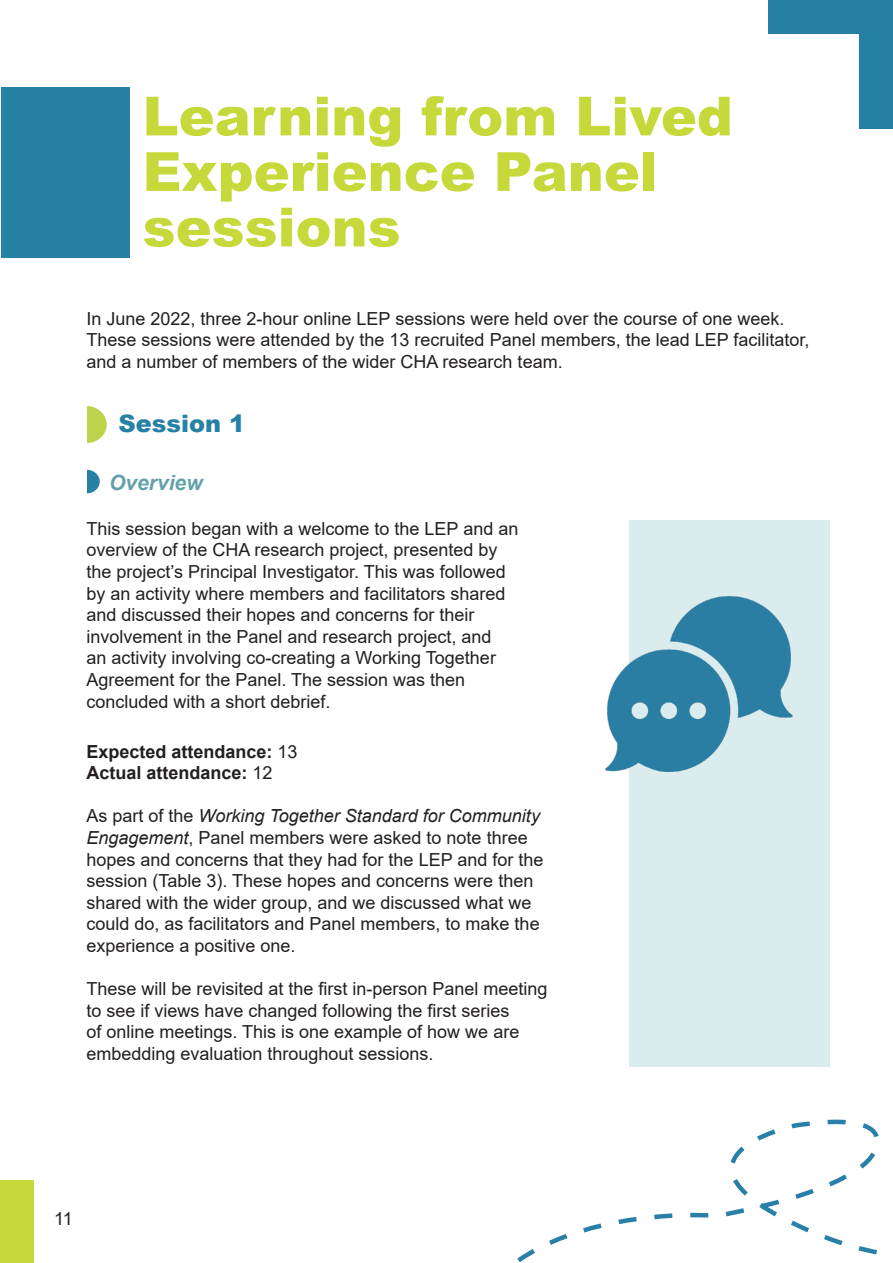
<style>
.page{position:relative;width:893px;height:1263px;background:#fff}
.page>*{position:absolute;margin:0;border:0;box-sizing:border-box;transform-origin:0 0}
.t1{font:900 54px/55.5px "Arial";color:#c5d93b}
.t2{font:900 24px "Arial";color:#2681a4}
.t3{font:italic 700 21px "Arial";color:#62a1a9}
.t4{font:18px/21.6px "Arial";color:#231f20}
.t5{font:700 18px "Arial";color:#231f20}
.s1{font-weight:400}
.s2{font-style:italic}
</style>
<div class="page">
<hr style="left:0;top:0;width:1px;height:129px;background:#2680a4">
<div style="left:769px;top:0;width:123px;height:33px;background:#2680a4"></div>
<div style="left:860px;top:0;width:33px;height:129px;background:#2680a4"></div>
<div style="left:629px;top:520px;width:201px;height:547px;background:#dbecef"></div>
<div style="left:0;top:1180px;width:33px;height:83px;background:#c5d93b"></div>
<div style="left:1px;top:87px;width:129px;height:170px;background:#2681a4"></div>
<div style="left:66px;top:405px;width:41px;height:39px;background:#bbd44b;border-radius:50%"></div>
<div style="left:65px;top:405px;width:43px;height:39px;border:2px solid #fff;border-radius:50%"></div>
<div style="left:39px;top:395px;width:48px;height:49px;background:#fff"></div>
<div style="left:73px;top:469px;width:28px;height:25px;background:#2781a4;border-radius:50%"></div>
<div style="left:72px;top:468px;width:29px;height:27px;border:2px solid #fff;border-radius:50%"></div>
<div style="left:54px;top:462px;width:33px;height:33px;background:#fff"></div>
<img style="left:605px;top:596px;width:188px;height:176px">
<svg style="left:517px;top:1119px;width:362px;height:143px"></svg>
<p class="t1" style="left:143px;top:87px;width:592px">Learning from Lived<br>Experience Panel sessions</p>
<p class="t4" style="left:86px;top:308px;width:725px">In June 2022, three 2-hour online LEP sessions were held over the course of one week.<br>These sessions were attended by the 13 recruited Panel members, the lead LEP facilitator, and a number of members of the wider CHA research team.</p>
<p class="t2" style="left:119px;top:406px;width:128px">Session 1</p>
<p class="t3" style="left:109px;top:468px;width:95px">Overview</p>
<p class="t4" style="left:86px;top:518px;width:433px">This session began with a welcome to the LEP and an overview of the CHA research project, presented by the project’s Principal Investigator. This was followed by an activity where members and facilitators shared and discussed their hopes and concerns for their involvement in the Panel and research project, and<br>an activity involving co-creating a Working Together Agreement for the Panel. The session was then concluded with a short debrief.</p>
<p class="t5" style="left:86px;top:739px;width:213px">Expected attendance: <span class="s1">13</span></p>
<p class="t5" style="left:86px;top:760px;width:188px">Actual attendance: <span class="s1">12</span></p>
<p class="t4" style="left:86px;top:805px;width:458px">As part of the <span class="s2">Working Together Standard for Community Engagement</span>, Panel members were asked to note three hopes and concerns that they had for the LEP and for the session (Table 3). These hopes and concerns were then shared with the wider group, and we discussed what we could do, as facilitators and Panel members, to make the experience a positive one.</p>
<p class="t4" style="left:86px;top:978px;width:463px">These will be revisited at the first in-person Panel meeting to see if views have changed following the first series<br>of online meetings. This is one example of how we are embedding evaluation throughout sessions.</p>
<p class="t4" style="left:54px;top:1208px;width:20px">11</p>
</div>
